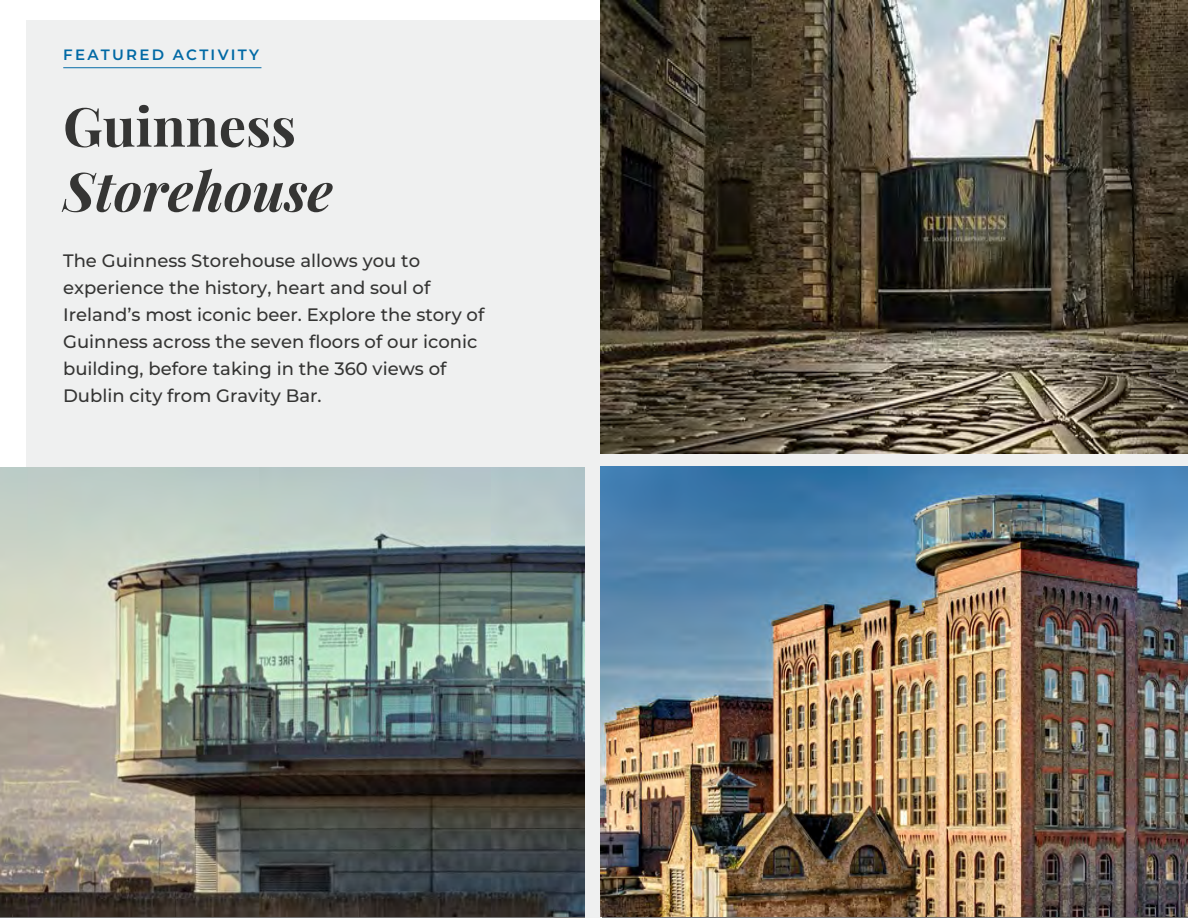
<style>
.page{position:relative;width:1188px;height:918px;background:#fff}
.page>*{position:absolute;margin:0;border:0;box-sizing:border-box;transform-origin:0 0}
.t1{font:italic 700 54px "Playfair Display";color:#353534}
.t2{font:700 54px "Playfair Display";color:#353534}
.t3{font:500 18px/27px "Montserrat";color:#353534}
.t4{font:600 15px "Montserrat";letter-spacing:.15em;color:#0069a5}
</style>
<div class="page">
<div style="left:26px;top:20px;width:1162px;height:898px;background:#eff0f0"></div>
<hr style="left:63px;top:67px;width:198px;height:1px;background:#0069a5">
<img style="left:601px;top:1px;width:587px;height:452px">
<img style="left:0;top:467px;width:585px;height:450px">
<img style="left:600px;top:466px;width:588px;height:451px">
<p class="t4" style="left:63px;top:44px;width:197px">FEATURED ACTIVITY</p>
<h1 class="t2" style="left:63px;top:84px;width:234px">Guinness</h1>
<h1 class="t1" style="left:63px;top:148px;width:271px">Storehouse</h1>
<p class="t3" style="left:63px;top:246px;width:423px">The Guinness Storehouse allows you to experience the history, heart and soul of Ireland’s most iconic beer. Explore the story of Guinness across the seven floors of our iconic building, before taking in the 360 views of Dublin city from Gravity Bar.</p>
</div>
